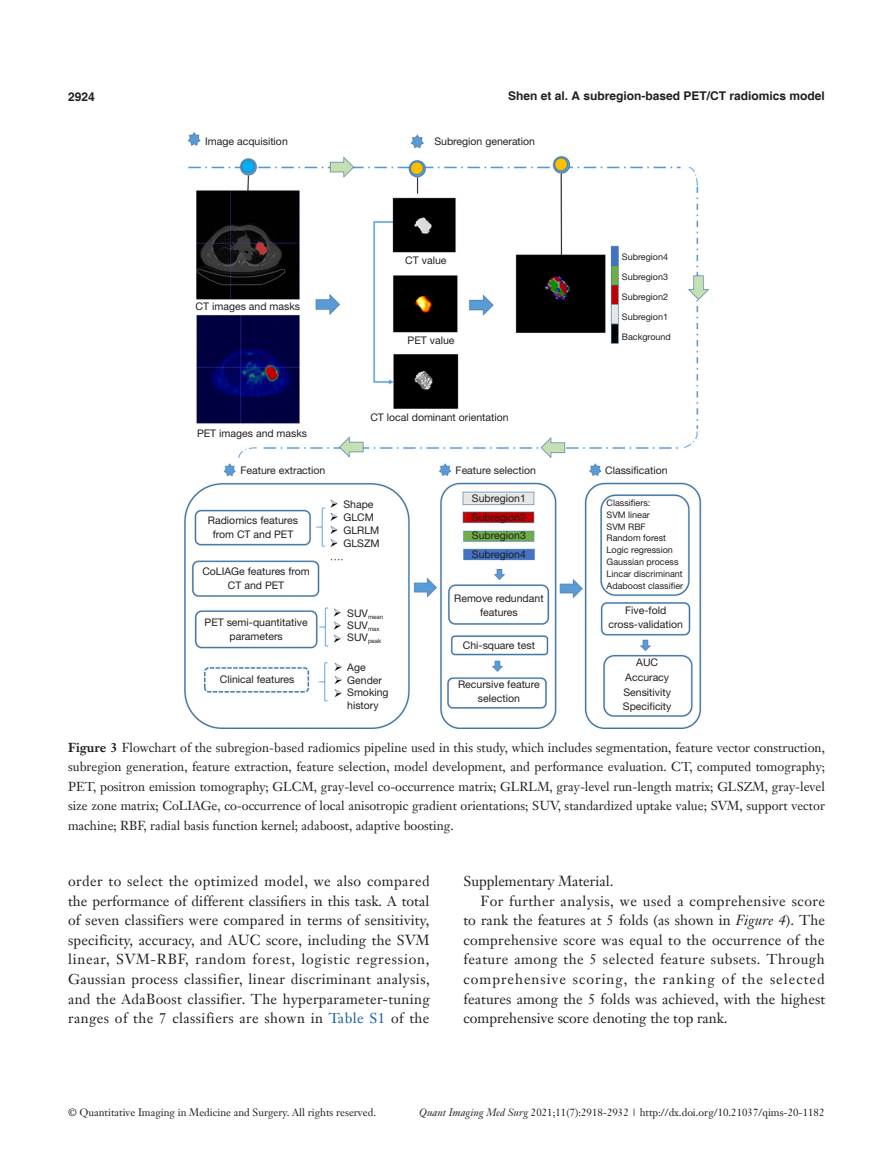
<style>
.page{position:relative;width:893px;height:1170px;background:#fff}
.page>*{position:absolute;margin:0;border:0;box-sizing:border-box;transform-origin:0 0}
.t1{font:14.25px/19.5px "Janson Text LT";color:#231f20;text-align:justify}
.t2{font:12.75px/19.5px "Janson Text LT";color:#231f20;text-align:justify}
.t3{font:700 12px "Helvetica";color:#231f20}
.二级标题下沉{font:10.5px/12.6px "Helvetica Neue LT Pro";color:#231f20}
.t4{font:10.5px "Janson Text LT";color:#231f20}
.四级标题粗斜_上下不空行{font:10.5px/18.9px "Helvetica Neue LT Pro";color:#231f20;text-align:justify}
.二级标题下沉-2{font:9px "Helvetica Neue LT Pro";color:#231f20}
.四级标题粗斜_上下不空行-2{font:9px "Helvetica Neue LT Pro";color:#231f20}
.二级标题下沉-3{font:6.15px "Helvetica Neue LT Pro";color:#231f20}
.s1{font-weight:700}
.s2{color:#175d9e}
.s3{font-style:italic}
</style>
<div class="page">
<img style="left:184px;top:132px;width:525px;height:596px">
<p class="t3" style="left:68px;top:89px;width:28px">2924</p>
<p class="t3" style="left:508px;top:88px;width:318px">Shen et al. A subregion-based PET/CT radiomics model</p>
<p class="二级标题下沉" style="left:205px;top:134px;width:84px">Image acquisition</p>
<p class="二级标题下沉" style="left:434px;top:134px;width:102px">Subregion generation</p>
<p class="二级标题下沉" style="left:196px;top:300px;width:106px">CT images and masks</p>
<p class="二级标题下沉" style="left:405px;top:253px;width:43px">CT value</p>
<p class="二级标题下沉" style="left:408px;top:334px;width:48px">PET value</p>
<p class="二级标题下沉" style="left:370px;top:410px;width:140px">CT local dominant orientation</p>
<p class="四级标题粗斜_上下不空行-2" style="left:622px;top:251px;width:48px">Subregion4</p>
<p class="四级标题粗斜_上下不空行-2" style="left:622px;top:271px;width:48px">Subregion3</p>
<p class="四级标题粗斜_上下不空行-2" style="left:622px;top:291px;width:48px">Subregion2</p>
<p class="四级标题粗斜_上下不空行-2" style="left:622px;top:311px;width:48px">Subregion1</p>
<p class="四级标题粗斜_上下不空行-2" style="left:622px;top:331px;width:51px">Background</p>
<p class="二级标题下沉" style="left:197px;top:426px;width:112px">PET images and masks</p>
<p class="二级标题下沉" style="left:240px;top:463px;width:86px">Feature extraction</p>
<p class="二级标题下沉" style="left:456px;top:463px;width:82px">Feature selection</p>
<p class="二级标题下沉" style="left:605px;top:463px;width:64px">Classification</p>
<p class="二级标题下沉" style="left:208px;top:514px;width:92px">Radiomics features</p>
<p class="二级标题下沉" style="left:213px;top:527px;width:82px">from CT and PET</p>
<p class="二级标题下沉" style="left:202px;top:565px;width:109px">CoLIAGe features from</p>
<p class="二级标题下沉" style="left:228px;top:578px;width:58px">CT and PET</p>
<p class="二级标题下沉" style="left:205px;top:615px;width:105px">PET semi-quantitative</p>
<p class="二级标题下沉" style="left:229px;top:629px;width:55px">parameters</p>
<p class="二级标题下沉" style="left:220px;top:672px;width:76px">Clinical features</p>
<p class="二级标题下沉" style="left:343px;top:498px;width:32px">Shape</p>
<p class="二级标题下沉" style="left:343px;top:511px;width:32px">GLCM</p>
<p class="二级标题下沉" style="left:343px;top:523px;width:37px">GLRLM</p>
<p class="二级标题下沉" style="left:343px;top:536px;width:38px">GLSZM</p>
<p class="二级标题下沉-3" style="left:347px;top:612px;width:37px"><sup>SUV</sup>mean</p>
<p class="二级标题下沉" style="left:347px;top:618px;width:34px">SUV<sub>max</sub></p>
<p class="二级标题下沉-3" style="left:347px;top:637px;width:36px"><sup>SUV</sup>peak</p>
<p class="二级标题下沉" style="left:347px;top:660px;width:20px">Age</p>
<p class="二级标题下沉" style="left:347px;top:673px;width:36px">Gender</p>
<p class="二级标题下沉" style="left:347px;top:685px;width:43px">Smoking history</p>
<p class="四级标题粗斜_上下不空行" style="left:472px;top:488px;width:55px">Subregion1<br>Subregion2<br>Subregion3</p>
<p class="四级标题粗斜_上下不空行" style="left:472px;top:545px;width:55px">Subregion4</p>
<p class="二级标题下沉" style="left:454px;top:592px;width:91px">Remove redundant</p>
<p class="二级标题下沉" style="left:480px;top:605px;width:39px">features</p>
<p class="二级标题下沉" style="left:463px;top:638px;width:74px">Chi-square test</p>
<p class="二级标题下沉" style="left:458px;top:677px;width:83px">Recursive feature</p>
<p class="二级标题下沉" style="left:478px;top:691px;width:43px">selection</p>
<p class="二级标题下沉-2" style="left:607px;top:497px;width:45px">Classifiers:</p>
<p class="二级标题下沉-2" style="left:607px;top:509px;width:45px">SVM linear</p>
<p class="二级标题下沉-2" style="left:607px;top:521px;width:41px">SVM RBF</p>
<p class="二级标题下沉-2" style="left:607px;top:532px;width:61px">Random forest</p>
<p class="二级标题下沉-2" style="left:607px;top:544px;width:68px">Logic regression</p>
<p class="二级标题下沉-2" style="left:607px;top:556px;width:74px">Gaussian process</p>
<p class="二级标题下沉-2" style="left:607px;top:568px;width:78px">Lincar discriminant</p>
<p class="二级标题下沉-2" style="left:607px;top:580px;width:78px">Adaboost classifier</p>
<p class="二级标题下沉" style="left:625px;top:604px;width:43px">Five-fold</p>
<p class="二级标题下沉" style="left:608px;top:617px;width:76px">cross-validation</p>
<p class="二级标题下沉" style="left:636px;top:655px;width:23px">AUC</p>
<p class="二级标题下沉" style="left:625px;top:670px;width:45px">Accuracy</p>
<p class="二级标题下沉" style="left:623px;top:685px;width:49px">Sensitivity</p>
<p class="二级标题下沉" style="left:623px;top:700px;width:50px">Specificity</p>
<p class="t2" style="left:68px;top:737px;width:759px"><span class="s1">Figure 3</span> Flowchart of the subregion-based radiomics pipeline used in this study, which includes segmentation, feature vector construction, subregion generation, feature extraction, feature selection, model development, and performance evaluation. CT, computed tomography; PET, positron emission tomography; GLCM, gray-level co-occurrence matrix; GLRLM, gray-level run-length matrix; GLSZM, gray-level size zone matrix; CoLIAGe, co-occurrence of local anisotropic gradient orientations; SUV, standardized uptake value; SVM, support vector machine; RBF, radial basis function kernel; adaboost, adaptive boosting.</p>
<p class="t1" style="left:68px;top:871px;width:363px">order to select the optimized model, we also compared the performance of different classifiers in this task. A total of seven classifiers were compared in terms of sensitivity, specificity, accuracy, and AUC score, including the SVM linear, SVM-RBF, random forest, logistic regression, Gaussian process classifier, linear discriminant analysis, and the AdaBoost classifier. The hyperparameter-tuning ranges of the 7 classifiers are shown in <span class="s2">Table S1</span> of the</p>
<p class="t1" style="left:463px;top:871px;width:151px">Supplementary Material.</p>
<p class="t1" style="left:463px;top:891px;width:363px;text-indent:17px">For further analysis, we used a comprehensive score to rank the features at 5 folds (as shown in <span class="s3">Figure 4</span>). The comprehensive score was equal to the occurrence of the feature among the 5 selected feature subsets. Through comprehensive scoring, the ranking of the selected features among the 5 folds was achieved, with the highest comprehensive score denoting the top rank.</p>
<p class="t4" style="left:68px;top:1105px;width:310px">© Quantitative Imaging in Medicine and Surgery. All rights reserved.</p>
<p class="t4" style="left:419px;top:1105px;width:407px"><span class="s3">Quant Imaging Med Surg</span> 2021;11(7):2918-2932 | http://dx.doi.org/10.21037/qims-20-1182</p>
</div>
